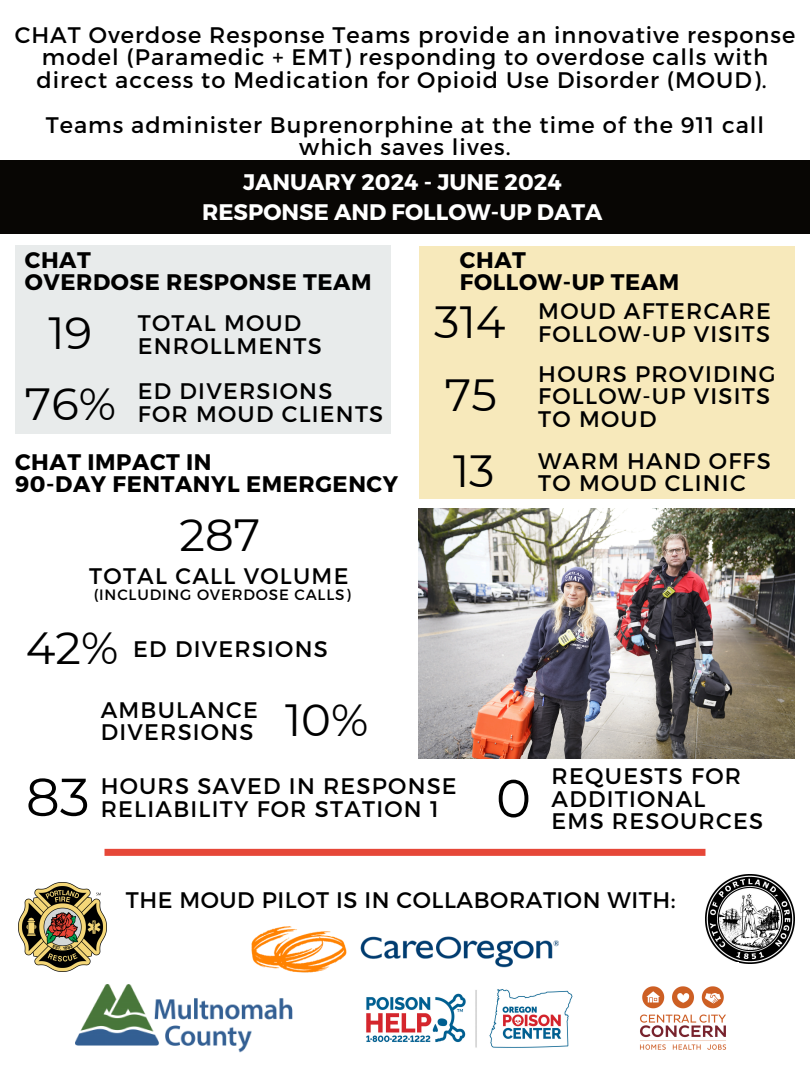
<style>
.page{position:relative;width:810px;height:1080px;background:#fff}
.page>*{position:absolute;margin:0;border:0;box-sizing:border-box;transform-origin:0 0}
.t1{font:53.12px "Montserrat";color:#000}
.t2{font:45px "Montserrat";color:#000}
.t3{font:22.5px/22.5px "Montserrat";letter-spacing:.055em;color:#000}
.t4{font:700 22.5px/22.5px "Montserrat";letter-spacing:.025em;color:#000}
.t5{font:700 22.5px/29.5px "Montserrat";color:#fff;text-align:center}
.t6{font:22.5px "Montserrat";letter-spacing:.025em;color:#000}
.t7{font:15px "Montserrat";letter-spacing:.055em;color:#000}
</style>
<div class="page">
<div style="left:105px;top:849px;width:600px;height:7px;background:#e64738"></div>
<div style="left:0;top:160px;width:810px;height:74px;background:#080604"></div>
<img style="left:419px;top:509px;width:375px;height:250px">
<img style="left:18px;top:882px;width:89px;height:90px">
<img style="left:706px;top:874px;width:89px;height:89px">
<img style="left:251px;top:927px;width:308px;height:46px">
<img style="left:640px;top:986px;width:87px;height:64px">
<img style="left:366px;top:989px;width:207px;height:59px">
<div style="left:15px;top:245px;width:376px;height:189px;background:#e8ebeb"></div>
<div style="left:419px;top:246px;width:375px;height:253px;background:#f7e9bb"></div>
<img style="left:76px;top:985px;width:217px;height:67px">
<p class="t3" style="left:15px;top:22px;width:782px;text-align:center">CHAT Overdose Response Teams provide an innovative response model (Paramedic + EMT) responding to overdose calls with direct access to Medication for Opioid Use Disorder (MOUD).</p>
<h3 class="t3" style="left:46px;top:112px;width:720px;text-align:center">Teams administer Buprenorphine at the time of the 911 call which saves lives.</h3>
<p class="t5" style="left:202px;top:166px;width:402px">JANUARY 2024 - JUNE 2024<br>RESPONSE AND FOLLOW-UP DATA</p>
<h3 class="t4" style="left:25px;top:247px;width:348px">CHAT<br>OVERDOSE RESPONSE TEAM</h3>
<p class="t2" style="left:48px;top:306px;width:45px">19</p>
<p class="t3" style="left:138px;top:311px;width:185px">TOTAL MOUD<br>ENROLLMENTS</p>
<p class="t2" style="left:25px;top:376px;width:93px">76%</p>
<p class="t3" style="left:138px;top:379px;width:247px">ED DIVERSIONS<br>FOR MOUD CLIENTS</p>
<h3 class="t4" style="left:460px;top:247px;width:221px">CHAT<br>FOLLOW-UP TEAM</h3>
<h1 class="t2" style="left:434px;top:294px;width:73px">314</h1>
<h3 class="t3" style="left:538px;top:299px;width:234px">MOUD AFTERCARE<br>FOLLOW-UP VISITS</h3>
<p class="t2" style="left:445px;top:368px;width:53px">75</p>
<h3 class="t3" style="left:538px;top:361px;width:239px">HOURS PROVIDING<br>FOLLOW-UP VISITS<br>TO MOUD</h3>
<h2 class="t2" style="left:453px;top:444px;width:43px">13</h2>
<h2 class="t3" style="left:538px;top:448px;width:234px">WARM HAND OFFS<br>TO MOUD CLINIC</h2>
<p class="t4" style="left:15px;top:449px;width:384px">CHAT IMPACT IN<br>90-DAY FENTANYL EMERGENCY</p>
<h3 class="t2" style="left:180px;top:507px;width:82px">287</h3>
<h1 class="t3" style="left:89px;top:564px;width:261px">TOTAL CALL VOLUME</h1>
<p class="t7" style="left:94px;top:585px;width:258px">(INCLUDING OVERDOSE CALLS)</p>
<h1 class="t2" style="left:26px;top:620px;width:94px">42%</h1>
<p class="t3" style="left:133px;top:637px;width:196px">ED DIVERSIONS</p>
<h3 class="t3" style="left:101px;top:697px;width:159px">AMBULANCE<br>DIVERSIONS</h3>
<h3 class="t2" style="left:285px;top:692px;width:85px">10%</h3>
<h1 class="t3" style="left:101px;top:774px;width:358px">HOURS SAVED IN RESPONSE</h1>
<p class="t3" style="left:552px;top:764px;width:191px">REQUESTS FOR<br>ADDITIONAL</p>
<p class="t1" style="left:26px;top:764px;width:65px">83</p>
<h3 class="t1" style="left:496px;top:766px;width:37px">0</h3>
<h1 class="t3" style="left:101px;top:796px;width:340px">RELIABILITY FOR STATION 1</h1>
<p class="t3" style="left:552px;top:809px;width:213px">EMS RESOURCES</p>
<p class="t6" style="left:126px;top:886px;width:551px">THE MOUD PILOT IS IN COLLABORATION WITH:</p>
</div>
